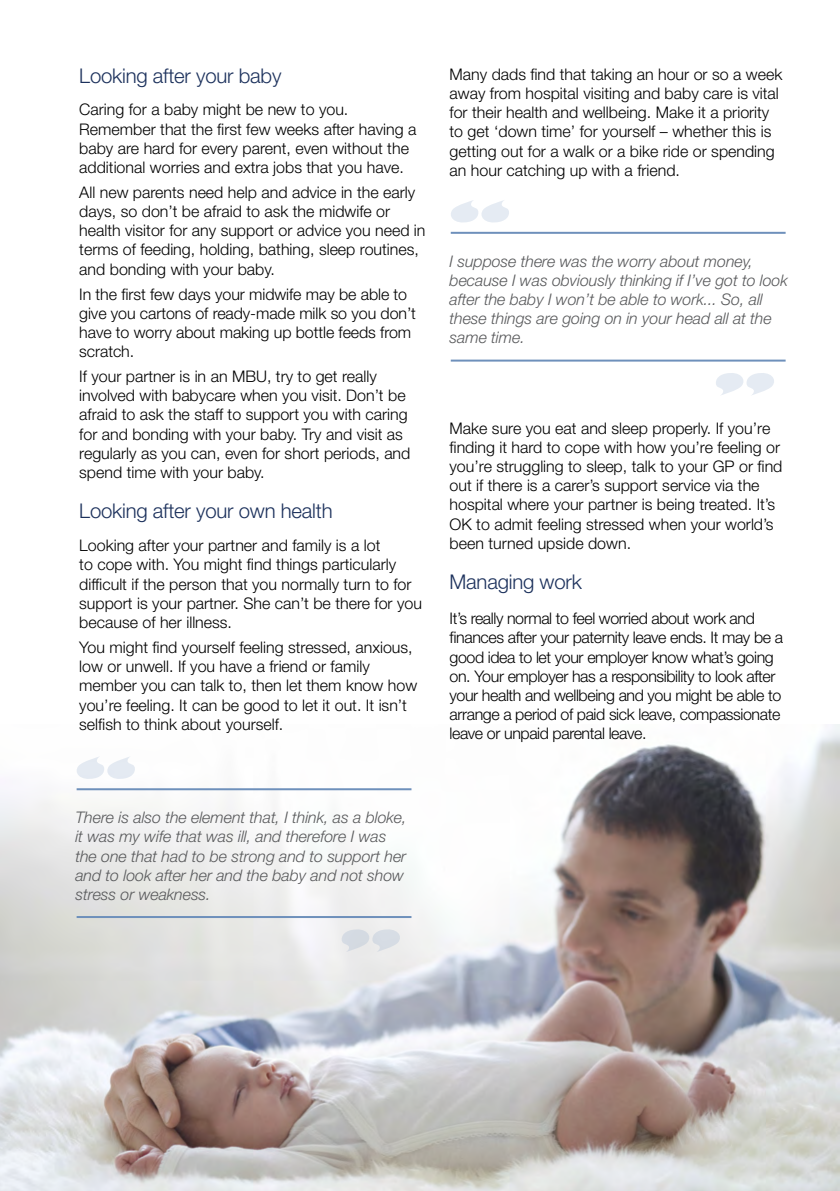
<style>
.page{position:relative;width:840px;height:1191px;background:#fff}
.page>*{position:absolute;margin:0;border:0;box-sizing:border-box;transform-origin:0 0}
.t1{font:300 20.2px "Helvetica Neue LT Std";letter-spacing:-.01em;color:#1c315c}
.t2{font:300 16px/19.2px "Helvetica Neue LT Std";color:#000}
.t3{font:italic 300 16px/19.2px "Helvetica Neue LT Std";letter-spacing:-.005em;color:#58595b}
.t4{font:300 16px/19.2px "Helvetica Neue LT Std";letter-spacing:-.025em;color:#000}
</style>
<div class="page">
<img style="left:0;top:724px;width:839px;height:467px">
<svg style="left:73px;top:756px;width:63px;height:25px"></svg>
<hr style="left:77px;top:788px;width:334px;height:2px;background:#6e90bb">
<svg style="left:340px;top:926px;width:63px;height:26px;background:#e0e3e7"></svg>
<hr style="left:77px;top:916px;width:334px;height:2px;background:#6e90bb">
<svg style="left:451px;top:200px;width:58px;height:23px"></svg>
<hr style="left:450px;top:232px;width:335px;height:2px;background:#6e90bb">
<svg style="left:716px;top:373px;width:58px;height:22px"></svg>
<hr style="left:450px;top:359px;width:335px;height:2px;background:#6e90bb">
<p class="t1" style="left:79px;top:63px;width:203px">Looking after your baby</p>
<p class="t2" style="left:79px;top:100px;width:338px">Caring for a baby might be new to you.<br>Remember that the first few weeks after having a baby are hard for every parent, even without the additional worries and extra jobs that you have.</p>
<p class="t2" style="left:79px;top:182px;width:347px">All new parents need help and advice in the early days, so don’t be afraid to ask the midwife or health visitor for any support or advice you need in terms of feeding, holding, bathing, sleep routines, and bonding with your baby.</p>
<p class="t2" style="left:79px;top:284px;width:338px">In the first few days your midwife may be able to give you cartons of ready-made milk so you don’t have to worry about making up bottle feeds from scratch.</p>
<p class="t2" style="left:79px;top:366px;width:332px">If your partner is in an MBU, try to get really involved with babycare when you visit. Don’t be afraid to ask the staff to support you with caring for and bonding with your baby. Try and visit as regularly as you can, even for short periods, and spend time with your baby.</p>
<p class="t1" style="left:79px;top:499px;width:255px">Looking after your own health</p>
<p class="t2" style="left:79px;top:535px;width:344px">Looking after your partner and family is a lot<br>to cope with. You might find things particularly difficult if the person that you normally turn to for support is your partner. She can’t be there for you because of her illness.</p>
<p class="t2" style="left:79px;top:637px;width:339px">You might find yourself feeling stressed, anxious, low or unwell. If you have a friend or family member you can talk to, then let them know how you’re feeling. It can be good to let it out. It isn’t selfish to think about yourself.</p>
<p class="t2" style="left:449px;top:64px;width:334px">Many dads find that taking an hour or so a week away from hospital visiting and baby care is vital for their health and wellbeing. Make it a priority to get ‘down time’ for yourself – whether this is getting out for a walk or a bike ride or spending an hour catching up with a friend.</p>
<p class="t3" style="left:449px;top:251px;width:339px">I suppose there was the worry about money, because I was obviously thinking if I’ve got to look after the baby I won’t be able to work... So, all these things are going on in your head all at the same time.</p>
<p class="t2" style="left:449px;top:418px;width:334px">Make sure you eat and sleep properly. If you’re finding it hard to cope with how you’re feeling or you’re struggling to sleep, talk to your GP or find out if there is a carer’s support service via the hospital where your partner is being treated. It’s OK to admit feeling stressed when your world’s been turned upside down.</p>
<p class="t1" style="left:449px;top:569px;width:134px">Managing work</p>
<p class="t4" style="left:449px;top:608px;width:335px">It’s really normal to feel worried about work and finances after your paternity leave ends. It may be a good idea to let your employer know what’s going on. Your employer has a responsibility to look after your health and wellbeing and you might be able to arrange a period of paid sick leave, compassionate leave or unpaid parental leave.</p>
<p class="t3" style="left:75px;top:807px;width:332px">There is also the element that, I think, as a bloke, it was my wife that was ill, and therefore I was the one that had to be strong and to support her and to look after her and the baby and not show stress or weakness.</p>
</div>
